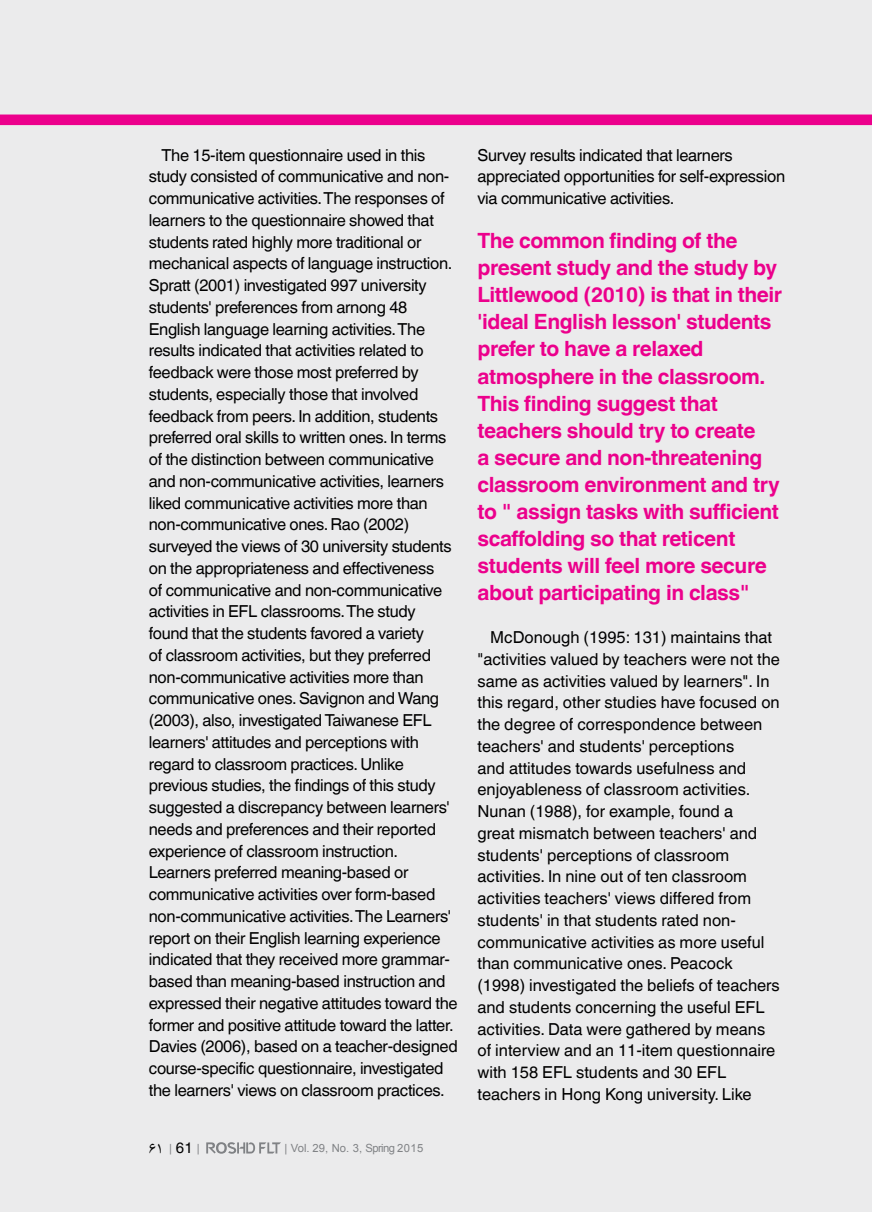
<style>
.page{position:relative;width:872px;height:1212px;background:#ebebec}
.page>*{position:absolute;margin:0;border:0;box-sizing:border-box;transform-origin:0 0}
.t1{font:700 21px/27px "Helvetica World";letter-spacing:-.02em;color:#ec008c}
.t2{font:16.5px/21.8px "Helvetica World";letter-spacing:-.02em;color:#000}
.t3{font:16.5px/21.8px "Helvetica World";color:#000}
.t4{font:16.5px "ID Nazanin Normal";color:#000}
.t5{font:11.25px "Arial";letter-spacing:-.02em;color:#808285}
.s1{font-family:"Arial";font-size:11.25px;color:#808285}
.s2{font-family:"Helvetica World";font-size:15px}
</style>
<div class="page">
<svg style="left:0;top:30px;width:872px;height:95px;fill:#ebebec"></svg>
<svg style="left:206px;top:1142px;width:75px;height:12px"></svg>
<p class="t2" style="left:149px;top:144px;width:310px;text-indent:13px">The 15-item questionnaire used in this study consisted of communicative and non&shy;communicative activities. The responses of learners to the questionnaire showed that students rated highly more traditional or mechanical aspects of language instruction.<br>Spratt (2001) investigated 997 university students' preferences from arnong 48<br>English language learning activities. The results indicated that activities related to feedback were those most preferred by students, especially those that involved feedback from peers. In addition, students preferred oral skills to written ones. In terms of the distinction between communicative and non-communicative activities, learners liked communicative activities more than non-communicative ones. Rao (2002) surveyed the views of 30 university students on the appropriateness and effectiveness<br>of communicative and non-communicative activities in EFL classrooms. The study found that the students favored a variety<br>of classroom activities, but they preferred non-communicative activities more than communicative ones. Savignon and Wang (2003), also, investigated Taiwanese EFL learners' attitudes and perceptions with regard to classroom practices. Unlike previous studies, the findings of this study suggested a discrepancy between learners' needs and preferences and their reported experience of classroom instruction.<br>Learners preferred meaning-based or communicative activities over form-based non-communicative activities. The Learners' report on their English learning experience indicated that they received more grammar&shy;based than meaning-based instruction and expressed their negative attitudes toward the former and positive attitude toward the latter.<br>Davies (2006), based on a teacher-designed course-specific questionnaire, investigated the learners' views on classroom practices.</p>
<p class="t2" style="left:477px;top:144px;width:309px">Survey results indicated that learners appreciated opportunities for self-expression via communicative activities.</p>
<p class="t1" style="left:477px;top:228px;width:306px">The common finding of the present study and the study by<br>Littlewood (2010) is that in their 'ideal English lesson' students prefer to have a relaxed atmosphere in the classroom.<br>This finding suggest that teachers should try to create<br>a secure and non-threatening classroom environment and try to " assign tasks with sufficient scaffolding so that reticent students will feel more secure about participating in class"</p>
<p class="t3" style="left:477px;top:626px;width:304px;text-indent:13px">McDonough (1995: 131) maintains that "activities valued by teachers were not the same as activities valued by learners". In this regard, other studies have focused on the degree of correspondence between teachers' and students' perceptions<br>and attitudes towards usefulness and enjoyableness of classroom activities.<br>Nunan (1988), for example, found a<br>great mismatch between teachers' and students' perceptions of classroom activities. In nine out of ten classroom activities teachers' views differed from students' in that students rated non&shy;communicative activities as more useful than communicative ones. Peacock (1998) investigated the beliefs of teachers and students concerning the useful EFL activities. Data were gathered by means of interview and an 11-item questionnaire with 158 EFL students and 30 EFL teachers in Hong Kong university. Like</p>
<p class="t4" style="left:149px;top:1138px;width:52px">61 <span class="s1">|</span> <span class="s2">61</span> <span class="s1">|</span></p>
<p class="t5" style="left:284px;top:1140px;width:141px">| Vol. 29, No. 3, Spring 2015</p>
</div>
